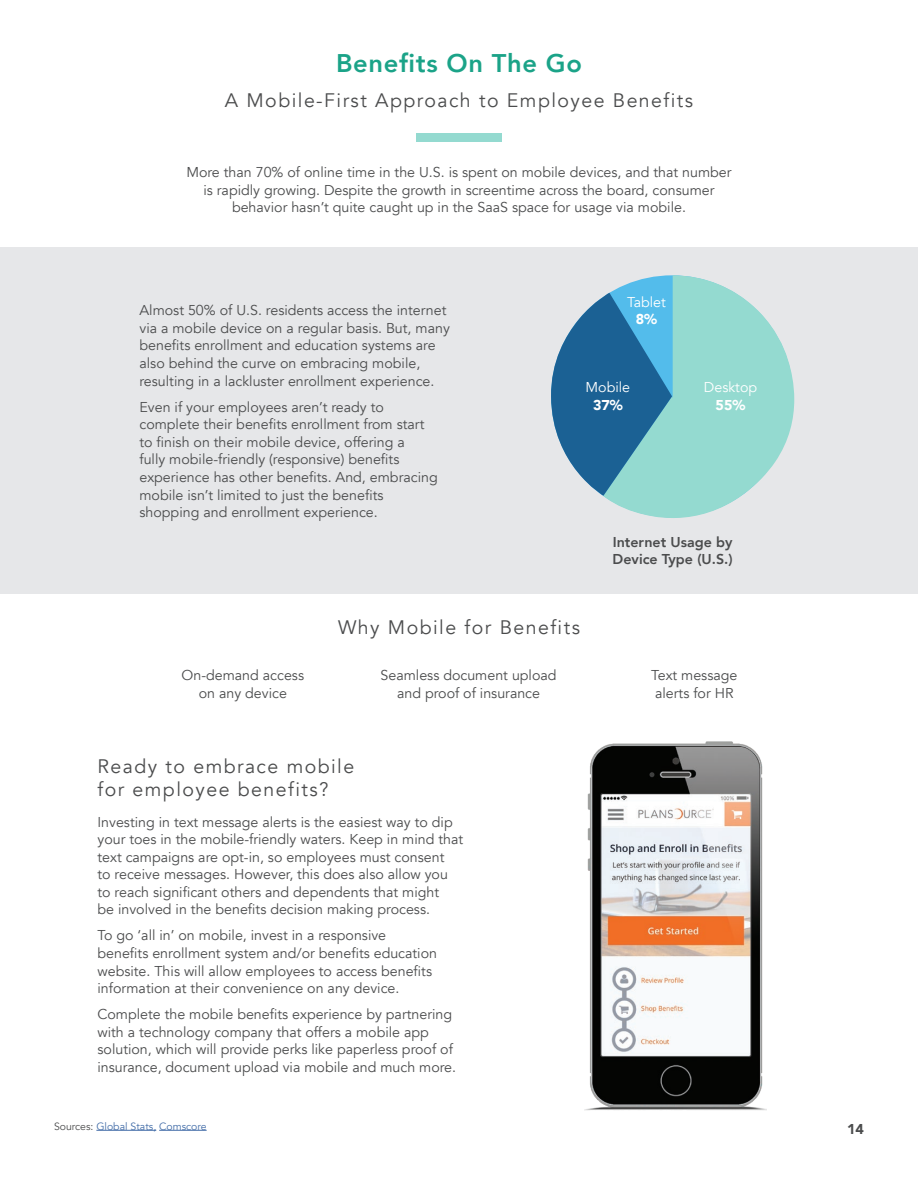
<style>
.page{position:relative;width:918px;height:1188px;background:#fff}
.page>*{position:absolute;margin:0;border:0;box-sizing:border-box;transform-origin:0 0}
.Titles{font:800 25.5px "Avenir";letter-spacing:.025em;color:#1ba388}
.Subtitle{font:19.5px "Avenir";letter-spacing:.075em;color:#4b4c4d}
.body_copy{font:19.5px/23.4px "Avenir";letter-spacing:.075em;color:#4b4c4d}
.body_copy-2{font:14.25px/17.5px "Avenir";color:#4b4c4d}
.body_copy-3{font:800 14.25px/17.1px "Avenir";color:#4b4c4d}
.body_copy-4{font:14.25px/17.5px "Avenir";color:#fff;text-align:center}
.t1{font:900 14.25px "Avenir";color:#4b4c4d}
.body_copy-5{font:10.5px "Avenir";color:#436da8}
.s1{font-weight:900}
.s2{color:#4b4c4d}
</style>
<div class="page">
<div style="left:0;top:248px;width:918px;height:346px;background:#e6e7e9"></div>
<div style="left:416px;top:133px;width:86px;height:8px;background:#94dad0"></div>
<hr style="left:96px;top:1130px;width:60px;height:1px;background:#436da8">
<hr style="left:159px;top:1130px;width:48px;height:1px;background:#436da8">
<img style="left:585px;top:742px;width:182px;height:369px">
<svg style="left:603px;top:275px;width:191px;height:243px;fill:#94dad0"></svg>
<svg style="left:551px;top:293px;width:121px;height:203px;background:#4e8fb3"></svg>
<p class="Titles" style="left:336px;top:43px;width:247px">Benefits On The Go</p>
<p class="Subtitle" style="left:225px;top:88px;width:470px">A Mobile-First Approach to Employee Benefits</p>
<p class="body_copy-2" style="left:186px;top:164px;width:547px;text-align:center">More than 70% of online time in the U.S. is spent on mobile devices, and that number is rapidly growing. Despite the growth in screentime across the board, consumer behavior hasn’t quite caught up in the SaaS space for usage via mobile.</p>
<p class="body_copy-2" style="left:140px;top:302px;width:312px">Almost 50% of U.S. residents access the internet via a mobile device on a regular basis. But, many benefits enrollment and education systems are also behind the curve on embracing mobile, resulting in a lackluster enrollment experience.</p>
<p class="body_copy-2" style="left:140px;top:398px;width:300px">Even if your employees aren’t ready to complete their benefits enrollment from start to finish on their mobile device, offering a<br>fully mobile-friendly (responsive) benefits experience has other benefits. And, embracing mobile isn’t limited to just the benefits shopping and enrollment experience.</p>
<p class="body_copy-4" style="left:627px;top:293px;width:40px">Tablet<br><span class="s1">8%</span></p>
<p class="body_copy-4" style="left:586px;top:379px;width:46px">Mobile<br><span class="s1">37%</span></p>
<p class="body_copy-4" style="left:704px;top:379px;width:55px">Desktop<br><span class="s1">55%</span></p>
<p class="body_copy-3" style="left:613px;top:533px;width:122px">Internet Usage by<br>Device Type (U.S.)</p>
<p class="Subtitle" style="left:338px;top:616px;width:243px">Why Mobile for Benefits</p>
<p class="body_copy-2" style="left:182px;top:667px;width:124px;text-align:center">On-demand access on any device</p>
<p class="body_copy-2" style="left:381px;top:667px;width:178px;text-align:center">Seamless document upload and proof of insurance</p>
<p class="body_copy-2" style="left:651px;top:667px;width:88px">Text message alerts for HR</p>
<p class="body_copy" style="left:98px;top:755px;width:258px">Ready to embrace mobile for employee benefits?</p>
<p class="body_copy-2" style="left:98px;top:814px;width:367px">Investing in text message alerts is the easiest way to dip your toes in the mobile-friendly waters. Keep in mind that text campaigns are opt-in, so employees must consent<br>to receive messages. However, this does also allow you to reach significant others and dependents that might<br>be involved in the benefits decision making process.</p>
<p class="body_copy-2" style="left:98px;top:927px;width:341px">To go ‘all in’ on mobile, invest in a responsive benefits enrollment system and/or benefits education website. This will allow employees to access benefits information at their convenience on any device.</p>
<p class="body_copy-2" style="left:98px;top:1006px;width:360px">Complete the mobile benefits experience by partnering with a technology company that offers a mobile app solution, which will provide perks like paperless proof of insurance, document upload via mobile and much more.</p>
<p class="body_copy-5" style="left:54px;top:1120px;width:154px"><span class="s2">Sources:</span> Global Stats, Comscore</p>
<p class="t1" style="left:847px;top:1117px;width:18px">14</p>
</div>
